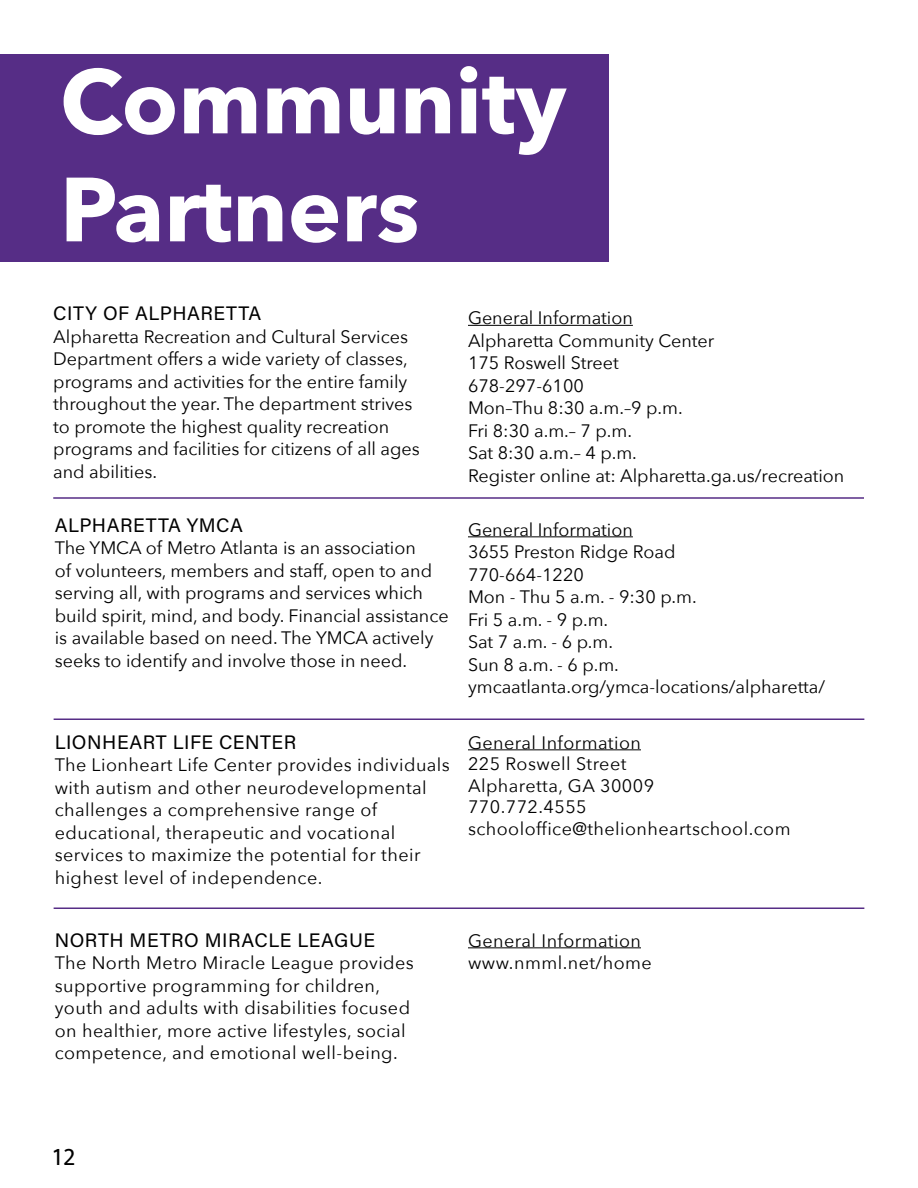
<style>
.page{position:relative;width:918px;height:1188px;background:#fff}
.page>*{position:absolute;margin:0;border:0;box-sizing:border-box;transform-origin:0 0}
.t1{font:700 90px/108px "Avenir Next";color:#fff}
.t2{font:27px "Mukta Mahee";color:#000}
.t3{font:19.5px "Acumin Pro";letter-spacing:.025em;color:#000}
.t4{font:18px/22.5px "Avenir Next";color:#000}
.t5{font:18px/22.5px "Avenir Next";letter-spacing:.025em;color:#000}
</style>
<div class="page">
<div style="left:0;top:54px;width:609px;height:208px;background:#562d86"></div>
<hr style="left:468px;top:325px;width:165px;height:1px;background:#000">
<hr style="left:468px;top:536px;width:165px;height:1px;background:#000">
<hr style="left:468px;top:749px;width:173px;height:1px;background:#000">
<hr style="left:468px;top:947px;width:173px;height:1px;background:#000">
<hr style="left:53px;top:497px;width:811px;height:2px;background:#562d86">
<hr style="left:54px;top:718px;width:810px;height:2px;background:#562d86">
<hr style="left:54px;top:908px;width:810px;height:1px;background:#562d86">
<h1 class="t1" style="left:60px;top:46px;width:508px">Community<br>Partners</h1>
<p class="t3" style="left:53px;top:300px;width:210px">CITY OF ALPHARETTA</p>
<p class="t4" style="left:53px;top:325px;width:368px">Alpharetta Recreation and Cultural Services Department offers a wide variety of classes, programs and activities for the entire family throughout the year. The department strives to promote the highest quality recreation programs and facilities for citizens of all ages and abilities.</p>
<p class="t3" style="left:55px;top:512px;width:190px">ALPHARETTA YMCA</p>
<p class="t4" style="left:55px;top:536px;width:396px">The YMCA of Metro Atlanta is an association<br>of volunteers, members and staff, open to and serving all, with programs and services which build spirit, mind, and body. Financial assistance is available based on need. The YMCA actively seeks to identify and involve those in need.</p>
<p class="t3" style="left:55px;top:728px;width:243px">LIONHEART LIFE CENTER</p>
<p class="t5" style="left:55px;top:753px;width:397px">The Lionheart Life Center provides individuals with autism and other neurodevelopmental challenges a comprehensive range of educational, therapeutic and vocational services to maximize the potential for their highest level of independence.</p>
<p class="t3" style="left:55px;top:926px;width:322px">NORTH METRO MIRACLE LEAGUE</p>
<p class="t5" style="left:55px;top:951px;width:361px">The North Metro Miracle League provides supportive programming for children, youth and adults with disabilities focused on healthier, more active lifestyles, social competence, and emotional well-being.</p>
<p class="t4" style="left:468px;top:306px;width:378px">General Information<br>Alpharetta Community Center<br>175 Roswell Street<br>678-297-6100<br>Mon–Thu 8:30 a.m.–9 p.m.<br>Fri 8:30 a.m.– 7 p.m.<br>Sat 8:30 a.m.– 4 p.m.<br>Register online at: Alpharetta.ga.us/recreation</p>
<p class="t4" style="left:468px;top:517px;width:359px">General Information<br>3655 Preston Ridge Road<br>770-664-1220<br>Mon - Thu 5 a.m. - 9:30 p.m.<br>Fri 5 a.m. - 9 p.m.<br>Sat 7 a.m. - 6 p.m.<br>Sun 8 a.m. - 6 p.m. ymcaatlanta.org/ymca-locations/alpharetta/</p>
<p class="t5" style="left:468px;top:731px;width:324px;line-height:21.6px">General Information<br>225 Roswell Street<br>Alpharetta, GA 30009<br>770.772.4555 schooloffice@thelionheartschool.com</p>
<p class="t5" style="left:468px;top:928px;width:185px">General Information www.nmml.net/home</p>
<h2 class="t2" style="left:52px;top:1139px;width:24px">12</h2>
</div>
